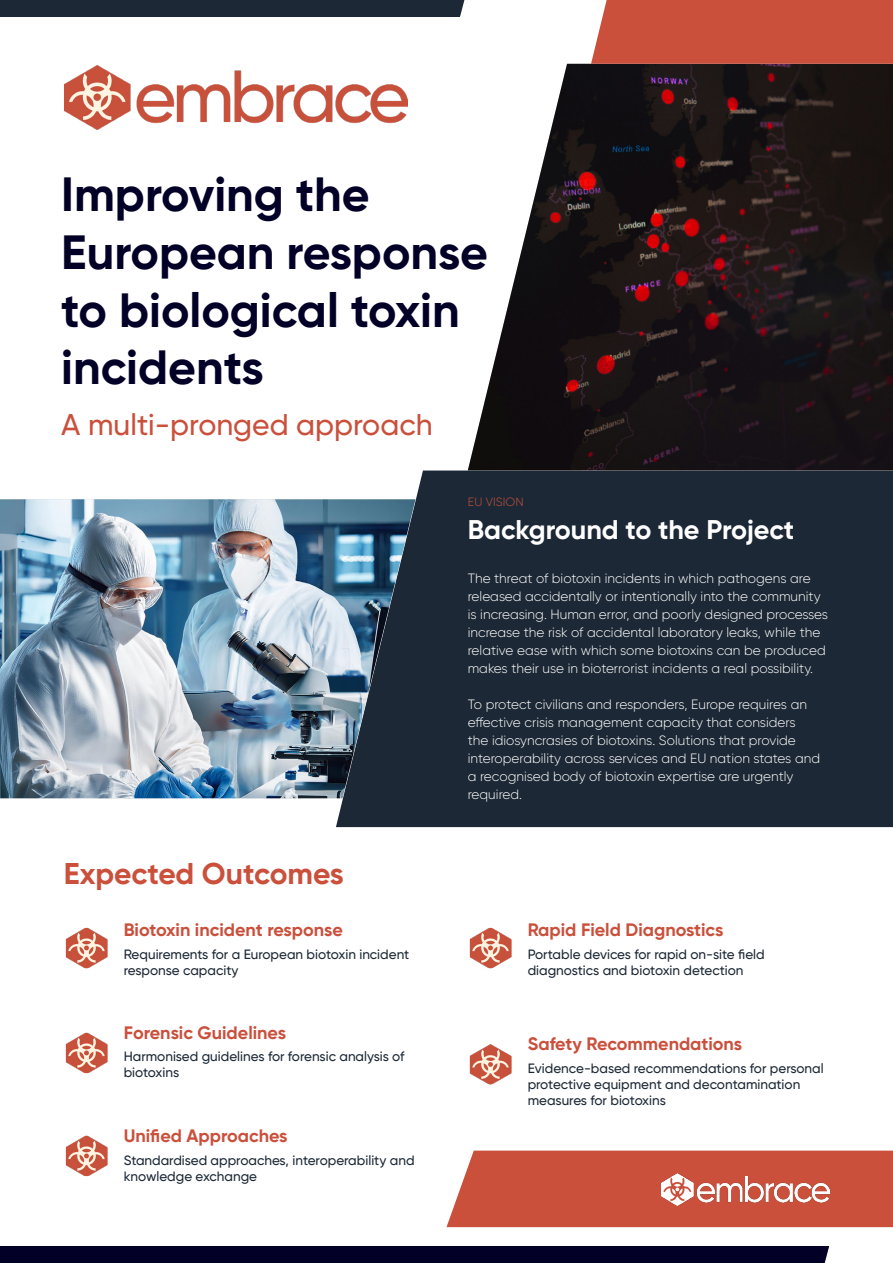
<style>
.page{position:relative;width:893px;height:1263px;background:#fff}
.page>*{position:absolute;margin:0;border:0;box-sizing:border-box;transform-origin:0 0}
.t1{font:700 48px/57.6px "Gilroy";color:#030028}
.t2{font:500 30px "Gilroy";color:#ca503c}
.t3{font:700 30px "Gilroy";color:#ca503c}
.t4{font:700 27px "Gilroy";letter-spacing:-.005em;color:#fff}
.t5{font:700 18px "Gilroy";color:#ca503c}
.t6{font:300 13.5px/18px "Gilroy";color:#fff}
.t7{font:500 13.5px/16.2px "Gilroy";color:#1c2835}
.t8{font:300 12px "Gilroy";letter-spacing:.01em;color:#c8513c}
</style>
<div class="page">
<div style="left:336px;top:470px;width:557px;height:357px;background:#1c2835"></div>
<img style="left:0;top:499px;width:415px;height:299px">
<img style="left:468px;top:64px;width:425px;height:406px">
<svg style="left:468px;top:925px;width:46px;height:46px"></svg>
<img style="left:470px;top:928px;width:42px;height:40px">
<svg style="left:64px;top:1030px;width:46px;height:46px"></svg>
<img style="left:66px;top:1033px;width:42px;height:40px">
<svg style="left:64px;top:1133px;width:46px;height:46px"></svg>
<img style="left:66px;top:1135px;width:42px;height:41px">
<svg style="left:468px;top:1041px;width:46px;height:46px"></svg>
<img style="left:470px;top:1044px;width:42px;height:40px">
<svg style="left:64px;top:925px;width:46px;height:46px"></svg>
<img style="left:66px;top:928px;width:42px;height:40px">
<img style="left:65px;top:65px;width:343px;height:65px">
<div style="left:0;top:1246px;width:829px;height:17px;background:#030028"></div>
<div style="left:591px;top:0;width:302px;height:64px;background:#ca503c"></div>
<div style="left:0;top:0;width:464px;height:17px;background:#1c2835"></div>
<div style="left:446px;top:1150px;width:447px;height:77px;background:#ca503c"></div>
<img style="left:662px;top:1173px;width:167px;height:32px">
<p class="t1" style="left:61px;top:166px;width:428px">Improving the<br>European response to biological toxin incidents</p>
<p class="t2" style="left:61px;top:406px;width:373px">A multi-pronged approach</p>
<p class="t8" style="left:468px;top:494px;width:57px">EU VISION</p>
<p class="t4" style="left:468px;top:513px;width:328px">Background to the Project</p>
<p class="t3" style="left:64px;top:855px;width:282px">Expected Outcomes</p>
<p class="t5" style="left:124px;top:918px;width:221px">Biotoxin incident response</p>
<p class="t7" style="left:124px;top:946px;width:287px">Requirements for a European biotoxin incident response capacity</p>
<p class="t5" style="left:124px;top:1021px;width:164px">Forensic Guidelines</p>
<p class="t7" style="left:124px;top:1048px;width:282px">Harmonised guidelines for forensic analysis of biotoxins</p>
<p class="t5" style="left:124px;top:1124px;width:165px">Unified Approaches</p>
<p class="t7" style="left:124px;top:1152px;width:292px">Standardised approaches, interoperability and knowledge exchange</p>
<p class="t6" style="left:468px;top:569px;width:362px">The threat of biotoxin incidents in which pathogens are released accidentally or intentionally into the community is increasing. Human error, and poorly designed processes increase the risk of accidental laboratory leaks, while the relative ease with which some biotoxins can be produced makes their use in bioterrorist incidents a real possibility.</p>
<p class="t6" style="left:468px;top:695px;width:354px">To protect civilians and responders, Europe requires an effective crisis management capacity that considers<br>the idiosyncrasies of biotoxins. Solutions that provide interoperability across services and EU nation states and a recognised body of biotoxin expertise are urgently required.</p>
<p class="t5" style="left:528px;top:918px;width:197px">Rapid Field Diagnostics</p>
<p class="t7" style="left:528px;top:946px;width:239px">Portable devices for rapid on-site field diagnostics and biotoxin detection</p>
<p class="t5" style="left:528px;top:1033px;width:216px">Safety Recommendations</p>
<p class="t7" style="left:528px;top:1060px;width:298px">Evidence-based recommendations for personal protective equipment and decontamination measures for biotoxins</p>
</div>
